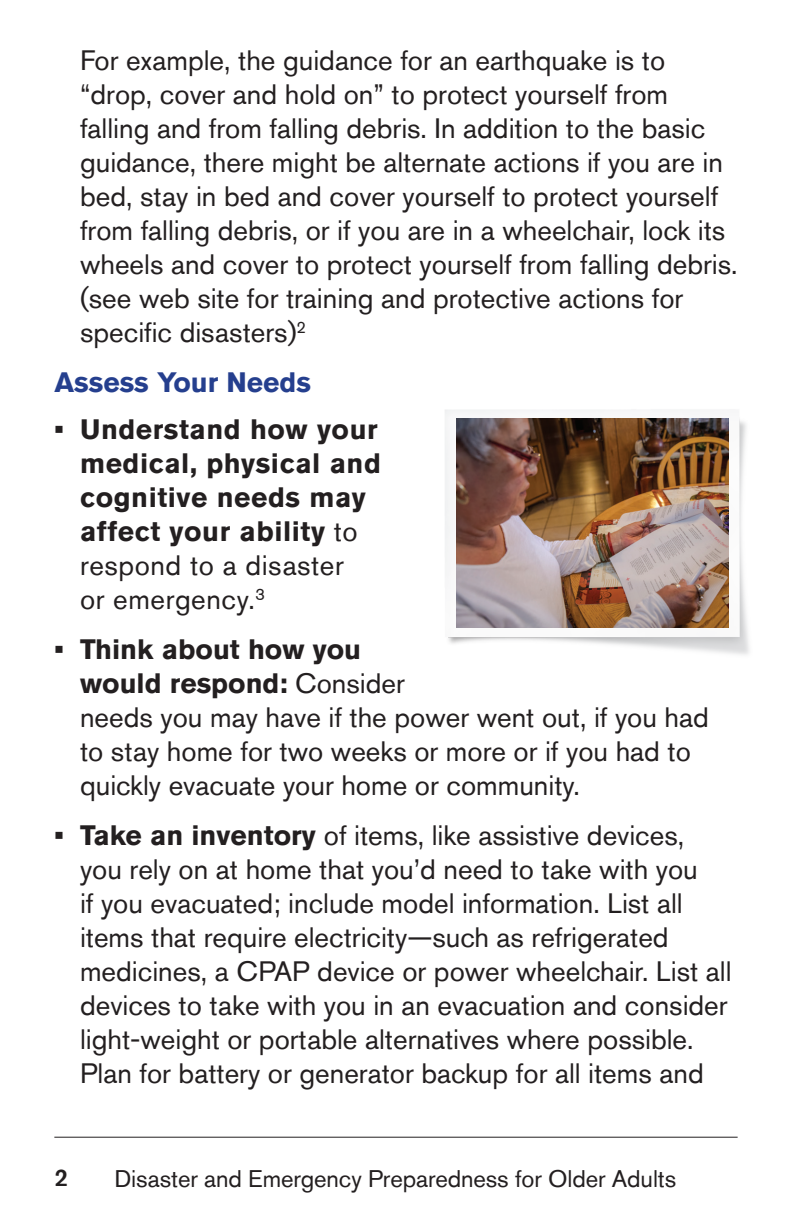
<style>
.page{position:relative;width:792px;height:1224px;background:#fff}
.page>*{position:absolute;margin:0;border:0;box-sizing:border-box;transform-origin:0 0}
.t1{font:28px/34px "Akzidenz Grotesk Std";color:#231f20}
.t2{font:700 28px/34px "Akzidenz Grotesk Std";letter-spacing:.02em;color:#231f20}
.t3{font:700 28px "Akzidenz Grotesk Std";color:#253f8e}
.t4{font:24px "Akzidenz Grotesk Std";letter-spacing:-.005em;color:#231f20}
.t5{font:500 24px "Akzidenz Grotesk Std";color:#231f20}
.s1{font-weight:400}
.s2{font-weight:700}
</style>
<div class="page">
<hr style="left:54px;top:1137px;width:684px;height:1px;background:#231f20">
<img style="left:445px;top:410px;width:304px;height:245px">
<img style="left:457px;top:419px;width:272px;height:209px">
<p class="t1" style="left:80px;top:43px;width:659px">For example, the guidance for an earthquake is to “drop, cover and hold on” to protect yourself from falling and from falling debris. In addition to the basic guidance, there might be alternate actions if you are in bed, stay in bed and cover yourself to protect yourself from falling debris, or if you are in a wheelchair, lock its wheels and cover to protect yourself from falling debris. (see web site for training and protective actions for specific disasters)<sup>2</sup></p>
<p class="t3" style="left:54px;top:366px;width:258px">Assess Your Needs</p>
<p class="t2" style="left:80px;top:413px;width:302px;text-indent:-26px">• Understand how your medical, physical and cognitive needs may affect your ability <span class="s1">to respond to a disaster<br>or emergency.</span><sup>3</sup></p>
<p class="t1" style="left:80px;top:632px;width:630px;text-indent:-26px"><span class="s2">• Think about how you<br>would respond:</span> Consider<br>needs you may have if the power went out, if you had to stay home for two weeks or more or if you had to quickly evacuate your home or community.</p>
<p class="t1" style="left:80px;top:818px;width:653px;text-indent:-26px"><span class="s2">• Take an inventory</span> of items, like assistive devices, you rely on at home that you’d need to take with you<br>if you evacuated; include model information. List all items that require electricity—such as refrigerated medicines, a CPAP device or power wheelchair. List all devices to take with you in an evacuation and consider light-weight or portable alternatives where possible.<br>Plan for battery or generator backup for all items and</p>
<p class="t5" style="left:54px;top:1163px;width:15px">2</p>
<p class="t4" style="left:114px;top:1164px;width:563px">Disaster and Emergency Preparedness for Older Adults</p>
</div>
